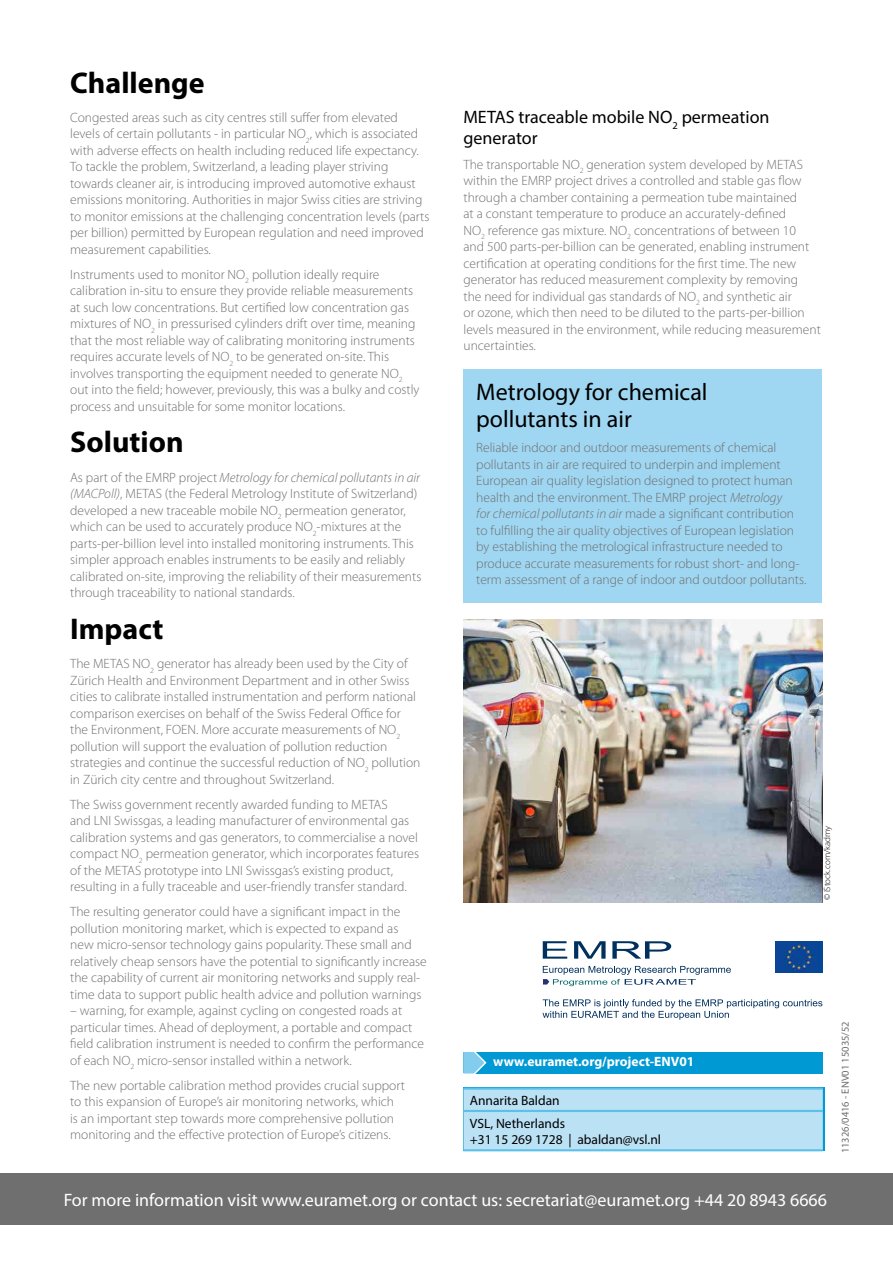
<style>
.page{position:relative;width:893px;height:1263px;background:#fff}
.page>*{position:absolute;margin:0;border:0;box-sizing:border-box;transform-origin:0 0}
.t1{font:700 30px "Myriad Pro";color:#000}
.t2{font:24px/27px "Myriad Pro";color:#000}
.t3{font:18px "Myriad Pro";color:#fff}
.t4{font:18px/21px "Myriad Pro";color:#000}
.t5{font:300 13.5px/16.5px "Myriad Pro";color:#706f6f}
.t6{font:13.5px/22.6px "Myriad Pro";color:#000}
.t7{font:700 13.5px "Myriad Pro";color:#fff}
.t8{font:10.5px "Myriad Pro";color:#706f6f}
.t9{font:300 9px "Myriad Pro";color:#000}
.s1{font-style:italic}
</style>
<div class="page">
<div style="left:0;top:1174px;width:893px;height:51px;background:#706f6f"></div>
<div style="left:463px;top:1090px;width:360px;height:59px;background:#bbe1f5"></div>
<hr style="left:463px;top:1087px;width:360px;height:3px;background:#5bc1e8">
<hr style="left:463px;top:1110px;width:360px;height:2px;background:#5bc1e8">
<hr style="left:463px;top:1149px;width:360px;height:2px;background:#5bc1e8">
<div style="left:463px;top:1052px;width:360px;height:21px;background:#0099d4"></div>
<svg style="left:463px;top:1052px;width:25px;height:22px"></svg>
<svg style="left:543px;top:941px;width:24px;height:18px"></svg>
<svg style="left:574px;top:941px;width:32px;height:18px"></svg>
<svg style="left:612px;top:941px;width:59px;height:18px"></svg>
<svg style="left:543px;top:966px;width:188px;height:20px"></svg>
<svg style="left:542px;top:999px;width:280px;height:21px"></svg>
<img style="left:776px;top:941px;width:47px;height:31px">
<img style="left:463px;top:620px;width:359px;height:282px">
<div style="left:463px;top:370px;width:359px;height:233px;background:#9fd6f1"></div>
<h1 class="t1" style="left:70px;top:63px;width:136px">Challenge</h1>
<p class="t5" style="left:70px;top:109px;width:361px">Congested areas such as city centres still suffer from elevated levels of certain pollutants - in particular NO<sub>2</sub>, which is associated with adverse effects on health including reduced life expectancy.<br>To tackle the problem, Switzerland, a leading player striving towards cleaner air, is introducing improved automotive exhaust emissions monitoring. Authorities in major Swiss cities are striving to monitor emissions at the challenging concentration levels (parts per billion) permitted by European regulation and need improved measurement capabilities.</p>
<p class="t5" style="left:70px;top:266px;width:351px">Instruments used to monitor NO<sub>2</sub> pollution ideally require calibration in-situ to ensure they provide reliable measurements at such low concentrations. But certified low concentration gas mixtures of NO<sub>2</sub> in pressurised cylinders drift over time, meaning that the most reliable way of calibrating monitoring instruments requires accurate levels of NO<sub>2</sub> to be generated on-site. This involves transporting the equipment needed to generate NO<sub>2 </sub>out into the field; however, previously, this was a bulky and costly process and unsuitable for some monitor locations.</p>
<h1 class="t1" style="left:70px;top:423px;width:115px">Solution</h1>
<p class="t5" style="left:70px;top:469px;width:353px">As part of the EMRP project <span class="s1">Metrology for chemical pollutants in air (MACPoll)</span>, METAS (the Federal Metrology Institute of Switzerland) developed a new traceable mobile NO<sub>2</sub> permeation generator, which can be used to accurately produce NO<sub>2</sub>-mixtures at the parts-per-billion level into installed monitoring instruments. This simpler approach enables instruments to be easily and reliably calibrated on-site, improving the reliability of their measurements through traceability to national standards.</p>
<h1 class="t1" style="left:70px;top:609px;width:95px">Impact</h1>
<p class="t5" style="left:70px;top:655px;width:352px">The METAS NO<sub>2</sub> generator has already been used by the City of Zürich Health and Environment Department and in other Swiss cities to calibrate installed instrumentation and perform national comparison exercises on behalf of the Swiss Federal Office for the Environment, FOEN. More accurate measurements of NO<sub>2 </sub>pollution will support the evaluation of pollution reduction strategies and continue the successful reduction of NO<sub>2</sub> pollution in Zürich city centre and throughout Switzerland.</p>
<p class="t5" style="left:70px;top:796px;width:351px">The Swiss government recently awarded funding to METAS<br>and LNI Swissgas, a leading manufacturer of environmental gas calibration systems and gas generators, to commercialise a novel compact NO<sub>2</sub> permeation generator, which incorporates features of the METAS prototype into LNI Swissgas’s existing product, resulting in a fully traceable and user-friendly transfer standard.</p>
<p class="t5" style="left:70px;top:903px;width:358px">The resulting generator could have a significant impact in the pollution monitoring market, which is expected to expand as<br>new micro-sensor technology gains popularity. These small and relatively cheap sensors have the potential to significantly increase the capability of current air monitoring networks and supply real&shy;time data to support public health advice and pollution warnings</p>
<p class="t5" style="left:70px;top:1002px;width:355px">– warning, for example, against cycling on congested roads at particular times. Ahead of deployment, a portable and compact field calibration instrument is needed to confirm the performance of each NO<sub>2</sub> micro-sensor installed within a network.</p>
<p class="t5" style="left:70px;top:1077px;width:336px">The new portable calibration method provides crucial support to this expansion of Europe’s air monitoring networks, which is an important step towards more comprehensive pollution monitoring and the effective protection of Europe’s citizens.</p>
<h3 class="t4" style="left:463px;top:106px;width:308px">METAS traceable mobile NO<sub>2</sub> permeation generator</h3>
<p class="t5" style="left:463px;top:156px;width:359px">The transportable NO<sub>2</sub> generation system developed by METAS within the EMRP project drives a controlled and stable gas flow through a chamber containing a permeation tube maintained<br>at a constant temperature to produce an accurately-defined<br>NO<sub>2</sub> reference gas mixture. NO<sub>2</sub> concentrations of between 10<br>and 500 parts-per-billion can be generated, enabling instrument certification at operating conditions for the first time. The new generator has reduced measurement complexity by removing<br>the need for individual gas standards of NO<sub>2</sub> and synthetic air<br>or ozone, which then need to be diluted to the parts-per-billion levels measured in the environment, while reducing measurement uncertainties.</p>
<h2 class="t2" style="left:476px;top:378px;width:233px">Metrology for chemical pollutants in air</h2>
<p class="t5" style="left:476px;top:440px;width:332px">Reliable indoor and outdoor measurements of chemical pollutants in air are required to underpin and implement European air quality legislation designed to protect human health and the environment. The EMRP project <span class="s1">Metrology<br>for chemical pollutants in air</span> made a significant contribution to fulfilling the air quality objectives of European legislation by establishing the metrological infrastructure needed to produce accurate measurements for robust short- and long&shy;term assessment of a range of indoor and outdoor pollutants.</p>
<p class="t7" style="left:493px;top:1053px;width:203px">www.euramet.org/project-ENV01</p>
<p class="t6" style="left:470px;top:1089px;width:97px">Annarita Baldan<br>VSL, Netherlands</p>
<p class="t6" style="left:470px;top:1128px;width:193px">+31 15 269 1728 | abaldan@vsl.nl</p>
<p class="t9" style="left:822px;top:900px;width:76px;rotate:-90deg">© iStock.com/kadmy</p>
<p class="t8" style="left:839px;top:1153px;width:133px;rotate:-90deg">11326/0416 - ENV01 15035/52</p>
<h3 class="t3" style="left:64px;top:1189px;width:765px">For more information visit www.euramet.org or contact us: secretariat@euramet.org +44 20 8943 6666</h3>
</div>
